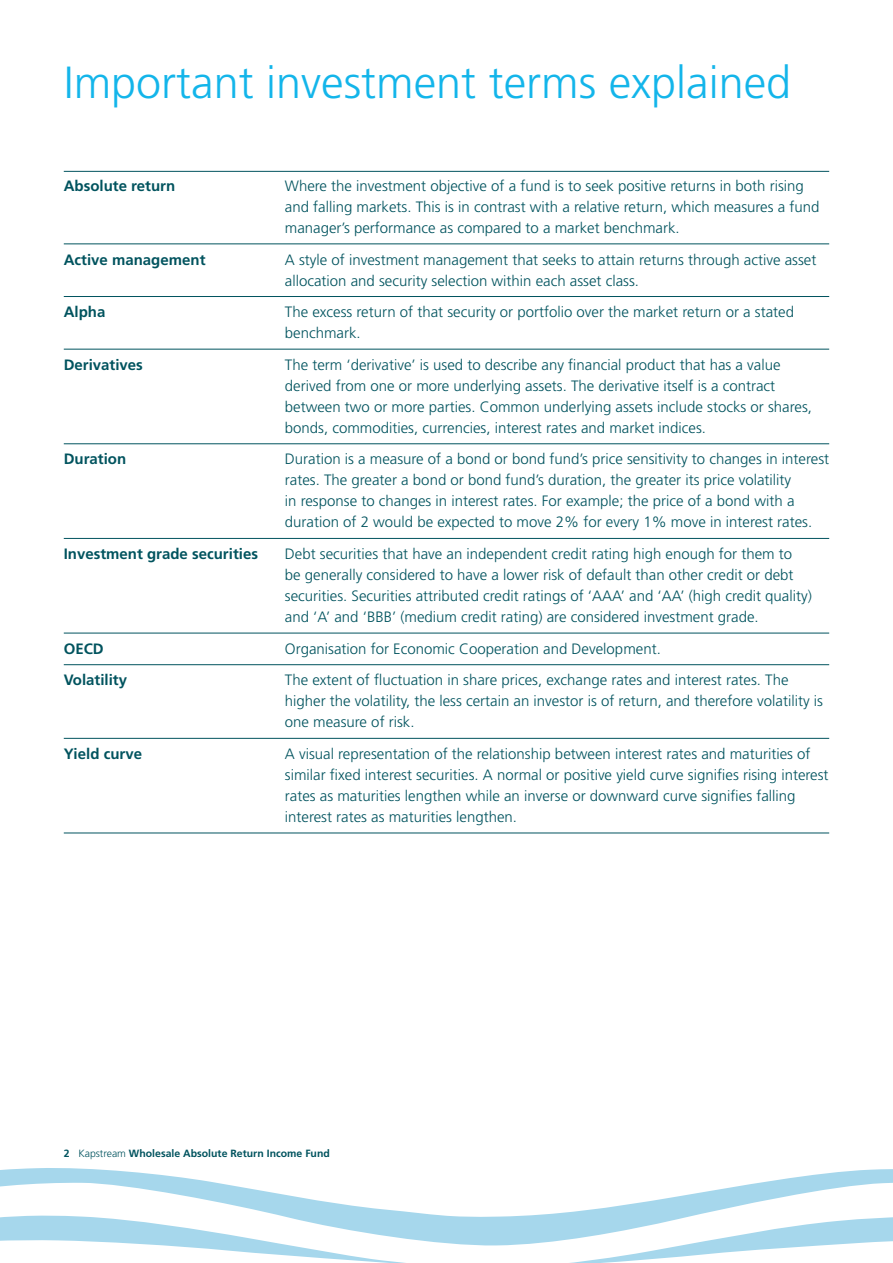
<style>
.page{position:relative;width:893px;height:1263px;background:#fff}
.page>*{position:absolute;margin:0;border:0;box-sizing:border-box;transform-origin:0 0}
.t1{font:300 45px "Frutiger";color:#13b5ea}
.t2{font:300 15px/21px "Frutiger";color:#00535e}
.t3{font:700 15px "Frutiger";color:#00535e}
.t4{font:700 10.5px "Frutiger";color:#00535e}
.s1{font-weight:300}
</style>
<div class="page">
<svg style="left:0;top:1168px;width:518px;height:78px"></svg>
<svg style="left:0;top:1214px;width:453px;height:49px"></svg>
<svg style="left:518px;top:1169px;width:375px;height:94px"></svg>
<hr style="left:64px;top:171px;width:765px;height:1px;background:#00535e">
<hr style="left:64px;top:243px;width:765px;height:1px;background:#00535e">
<hr style="left:64px;top:296px;width:765px;height:1px;background:#00535e">
<hr style="left:64px;top:349px;width:765px;height:1px;background:#00535e">
<hr style="left:64px;top:443px;width:765px;height:1px;background:#00535e">
<hr style="left:64px;top:538px;width:765px;height:1px;background:#00535e">
<hr style="left:64px;top:633px;width:765px;height:1px;background:#00535e">
<hr style="left:64px;top:664px;width:765px;height:1px;background:#00535e">
<hr style="left:64px;top:738px;width:765px;height:1px;background:#00535e">
<hr style="left:64px;top:833px;width:765px;height:1px;background:#00535e">
<h1 class="t1" style="left:64px;top:57px;width:729px">Important investment terms explained</h1>
<p class="t3" style="left:64px;top:177px;width:113px">Absolute return</p>
<p class="t2" style="left:285px;top:175px;width:536px">Where the investment objective of a fund is to seek positive returns in both rising and falling markets. This is in contrast with a relative return, which measures a fund manager’s performance as compared to a market benchmark.</p>
<p class="t3" style="left:64px;top:250px;width:143px">Active management</p>
<p class="t2" style="left:285px;top:249px;width:533px">A style of investment management that seeks to attain returns through active asset allocation and security selection within each asset class.</p>
<p class="t3" style="left:64px;top:303px;width:43px">Alpha</p>
<p class="t2" style="left:285px;top:301px;width:511px">The excess return of that security or portfolio over the market return or a stated benchmark.</p>
<p class="t3" style="left:64px;top:356px;width:81px">Derivatives</p>
<p class="t2" style="left:285px;top:354px;width:529px">The term ‘derivative’ is used to describe any financial product that has a value derived from one or more underlying assets. The derivative itself is a contract between two or more parties. Common underlying assets include stocks or shares, bonds, commodities, currencies, interest rates and market indices.</p>
<p class="t3" style="left:64px;top:450px;width:64px">Duration</p>
<p class="t2" style="left:285px;top:449px;width:546px">Duration is a measure of a bond or bond fund’s price sensitivity to changes in interest rates. The greater a bond or bond fund’s duration, the greater its price volatility<br>in response to changes in interest rates. For example; the price of a bond with a duration of 2 would be expected to move 2% for every 1% move in interest rates.</p>
<p class="t3" style="left:64px;top:545px;width:196px">Investment grade securities</p>
<p class="t2" style="left:285px;top:543px;width:528px">Debt securities that have an independent credit rating high enough for them to<br>be generally considered to have a lower risk of default than other credit or debt securities. Securities attributed credit ratings of ‘AAA’ and ‘AA’ (high credit quality) and ‘A’ and ‘BBB’ (medium credit rating) are considered investment grade.</p>
<p class="t3" style="left:64px;top:640px;width:42px">OECD</p>
<p class="t2" style="left:285px;top:638px;width:377px">Organisation for Economic Cooperation and Development.</p>
<p class="t3" style="left:64px;top:671px;width:65px">Volatility</p>
<p class="t2" style="left:285px;top:670px;width:540px">The extent of fluctuation in share prices, exchange rates and interest rates. The higher the volatility, the less certain an investor is of return, and therefore volatility is one measure of risk.</p>
<p class="t3" style="left:64px;top:745px;width:80px">Yield curve</p>
<p class="t2" style="left:285px;top:743px;width:545px">A visual representation of the relationship between interest rates and maturities of similar fixed interest securities. A normal or positive yield curve signifies rising interest rates as maturities lengthen while an inverse or downward curve signifies falling interest rates as maturities lengthen.</p>
<p class="t4" style="left:64px;top:1147px;width:268px">2 <span class="s1">Kapstream</span> Wholesale Absolute Return Income Fund</p>
</div>
